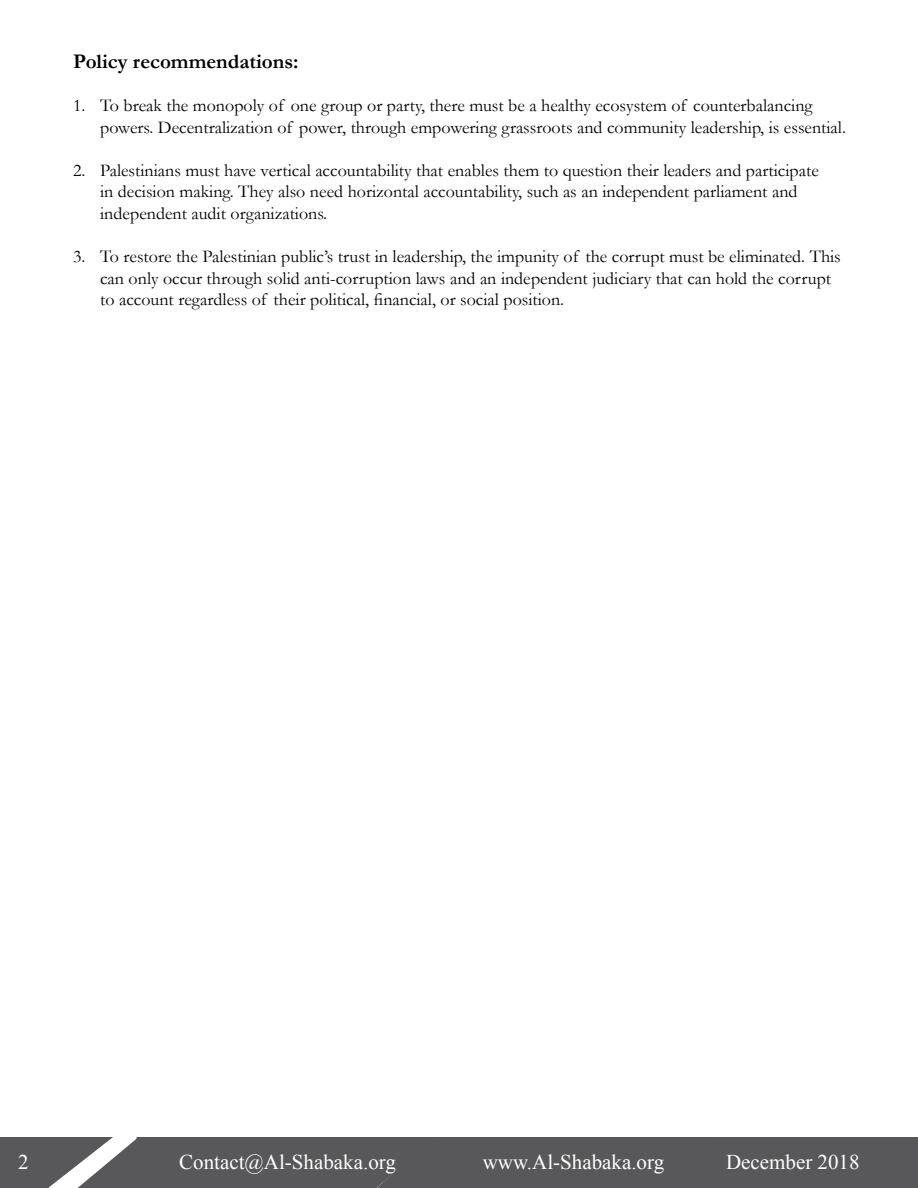
<style>
.page{position:relative;width:918px;height:1188px;background:#fff}
.page>*{position:absolute;margin:0;border:0;box-sizing:border-box;transform-origin:0 0}
.t1{font:21px "Times New Roman";color:#fff}
.t2{font:700 21px "Garamond";color:#000}
.t3{font:18px/21.6px "Garamond";color:#000}
</style>
<div class="page">
<div style="left:697px;top:1137px;width:221px;height:51px;background:#58585a"></div>
<div style="left:0;top:1137px;width:697px;height:51px;background:#58585a"></div>
<p class="t2" style="left:73px;top:49px;width:227px">Policy recommendations:</p>
<p class="t3" style="left:100px;top:94px;width:747px;text-indent:-27px">1. To break the monopoly of one group or party, there must be a healthy ecosystem of counterbalancing powers. Decentralization of power, through empowering grassroots and community leadership, is essential.</p>
<p class="t3" style="left:100px;top:159px;width:720px;text-indent:-27px">2. Palestinians must have vertical accountability that enables them to question their leaders and participate in decision making. They also need horizontal accountability, such as an independent parliament and independent audit organizations.</p>
<p class="t3" style="left:100px;top:245px;width:742px;text-indent:-27px">3. To restore the Palestinian public’s trust in leadership, the impunity of the corrupt must be eliminated. This can only occur through solid anti-corruption laws and an independent judiciary that can hold the corrupt to account regardless of their political, financial, or social position.</p>
<p class="t1" style="left:18px;top:1148px;width:12px">2</p>
<p class="t1" style="left:179px;top:1148px;width:218px">Contact@Al-Shabaka.org</p>
<p class="t1" style="left:483px;top:1148px;width:183px">www.Al-Shabaka.org</p>
<p class="t1" style="left:726px;top:1148px;width:135px">December 2018</p>
</div>
